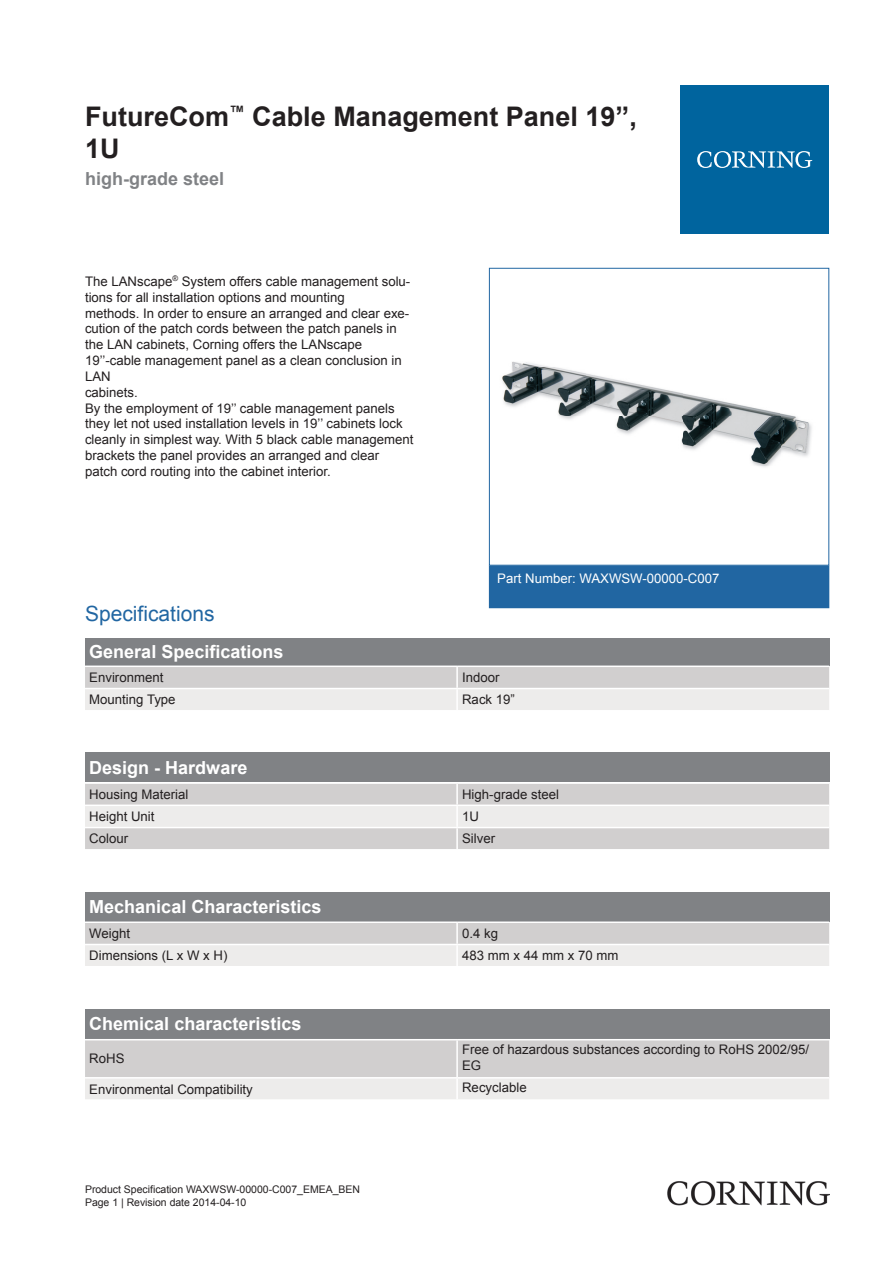
<style>
.page{position:relative;width:893px;height:1263px;background:#fff}
.page>*{position:absolute;margin:0;border:0;box-sizing:border-box;transform-origin:0 0}
.t1{font:700 27px/32.4px "Arial";color:#231f20}
.t2{font:21px "Arial";color:#2166a2}
.t3{font:700 18px "Arial";color:#fff}
.t4{font:700 18px "Arial";color:#808285}
.t5{font:13.2px/15.9px "Arial";color:#231f20}
.t6{font:13.2px "Arial";color:#fff}
.t7{font:10.5px/12.6px "Arial";color:#231f20}
</style>
<div class="page">
<img style="left:502px;top:361px;width:310px;height:106px">
<div style="left:489px;top:268px;width:340px;height:298px;border:1px solid #2166a2"></div>
<div style="left:489px;top:566px;width:340px;height:42px;background:#2166a2"></div>
<div style="left:85px;top:638px;width:744px;height:27px;background:#808285"></div>
<svg style="left:85px;top:667px;width:744px;height:43px;background:#dfdddd"></svg>
<hr style="left:456px;top:667px;width:2px;height:21px;background:#fff">
<hr style="left:456px;top:689px;width:2px;height:21px;background:#fff">
<hr style="left:85px;top:688px;width:372px;height:1px;background:#fff">
<hr style="left:457px;top:688px;width:372px;height:1px;background:#fff">
<div style="left:85px;top:752px;width:744px;height:30px;background:#808285"></div>
<div style="left:85px;top:784px;width:744px;height:65px;background:#d1cfcf"></div>
<div style="left:85px;top:806px;width:744px;height:21px;background:#edeceb"></div>
<hr style="left:456px;top:784px;width:2px;height:20px;background:#fff">
<hr style="left:456px;top:806px;width:2px;height:21px;background:#fff">
<hr style="left:456px;top:828px;width:2px;height:21px;background:#fff">
<hr style="left:85px;top:804px;width:372px;height:2px;background:#fff">
<hr style="left:457px;top:804px;width:372px;height:2px;background:#fff">
<hr style="left:85px;top:827px;width:372px;height:1px;background:#fff">
<hr style="left:457px;top:827px;width:372px;height:1px;background:#fff">
<div style="left:85px;top:892px;width:744px;height:29px;background:#808285"></div>
<svg style="left:85px;top:923px;width:744px;height:43px;background:#dfdddd"></svg>
<hr style="left:456px;top:923px;width:2px;height:21px;background:#fff">
<hr style="left:456px;top:945px;width:2px;height:21px;background:#fff">
<hr style="left:85px;top:944px;width:372px;height:1px;background:#fff">
<hr style="left:457px;top:944px;width:372px;height:1px;background:#fff">
<div style="left:85px;top:1009px;width:744px;height:30px;background:#808285"></div>
<svg style="left:85px;top:1040px;width:744px;height:59px;background:#dbdad9"></svg>
<hr style="left:456px;top:1040px;width:2px;height:37px;background:#fff">
<hr style="left:456px;top:1078px;width:2px;height:21px;background:#fff">
<hr style="left:85px;top:1077px;width:372px;height:1px;background:#fff">
<hr style="left:457px;top:1077px;width:372px;height:1px;background:#fff">
<div style="left:680px;top:85px;width:149px;height:149px;background:#00649e"></div>
<svg style="left:697px;top:151px;width:115px;height:17px"></svg>
<img style="left:668px;top:1181px;width:161px;height:24px">
<h1 class="t1" style="left:85px;top:101px;width:553px">FutureCom<sup>™</sup> Cable Management Panel 19’’,<br>1U</h1>
<h3 class="t4" style="left:85px;top:166px;width:141px">high-grade steel</h3>
<p class="t5" style="left:85px;top:273px;width:330px">The LANscape<sup>®</sup> System offers cable management solu&shy;tions for all installation options and mounting<br>methods. In order to ensure an arranged and clear exe&shy;cution of the patch cords between the patch panels in the LAN cabinets, Corning offers the LANscape<br>19’’ -cable management panel as a clean conclusion in LAN<br>cabinets.<br>By the employment of 19’’ cable management panels they let not used installation levels in 19’’ cabinets lock cleanly in simplest way. With 5 black cable management brackets the panel provides an arranged and clear patch cord routing into the cabinet interior.</p>
<p class="t6" style="left:497px;top:570px;width:224px">Part Number: WAXWSW-00000-C007</p>
<h2 class="t2" style="left:85px;top:600px;width:131px">Specifications</h2>
<h3 class="t3" style="left:89px;top:640px;width:196px">General Specifications</h3>
<p class="t5" style="left:89px;top:670px;width:76px">Environment</p>
<p class="t5" style="left:462px;top:670px;width:39px">Indoor</p>
<p class="t5" style="left:89px;top:692px;width:88px">Mounting Type</p>
<p class="t5" style="left:462px;top:692px;width:54px">Rack 19”</p>
<h3 class="t3" style="left:89px;top:756px;width:160px">Design - Hardware</h3>
<p class="t5" style="left:89px;top:786px;width:101px">Housing Material</p>
<p class="t5" style="left:462px;top:786px;width:98px">High-grade steel</p>
<p class="t5" style="left:89px;top:809px;width:67px">Height Unit</p>
<p class="t5" style="left:462px;top:809px;width:18px">1U</p>
<p class="t5" style="left:89px;top:831px;width:40px">Colour</p>
<p class="t5" style="left:462px;top:831px;width:35px">Silver</p>
<h3 class="t3" style="left:89px;top:895px;width:234px">Mechanical Characteristics</h3>
<p class="t5" style="left:89px;top:926px;width:42px">Weight</p>
<p class="t5" style="left:462px;top:926px;width:37px">0.4 kg</p>
<p class="t5" style="left:89px;top:948px;width:140px">Dimensions (L x W x H)</p>
<p class="t5" style="left:462px;top:948px;width:158px">483 mm x 44 mm x 70 mm</p>
<h3 class="t3" style="left:89px;top:1012px;width:214px">Chemical characteristics</h3>
<p class="t5" style="left:89px;top:1051px;width:37px">RoHS</p>
<p class="t5" style="left:462px;top:1042px;width:349px">Free of hazardous substances according to RoHS 2002/95/<br>EG</p>
<p class="t5" style="left:89px;top:1081px;width:165px">Environmental Compatibility</p>
<p class="t5" style="left:462px;top:1080px;width:66px">Recyclable</p>
<p class="t7" style="left:85px;top:1183px;width:277px">Product Specification WAXWSW-00000-C007_EMEA_BEN<br>Page 1 | Revision date 2014-04-10</p>
</div>
